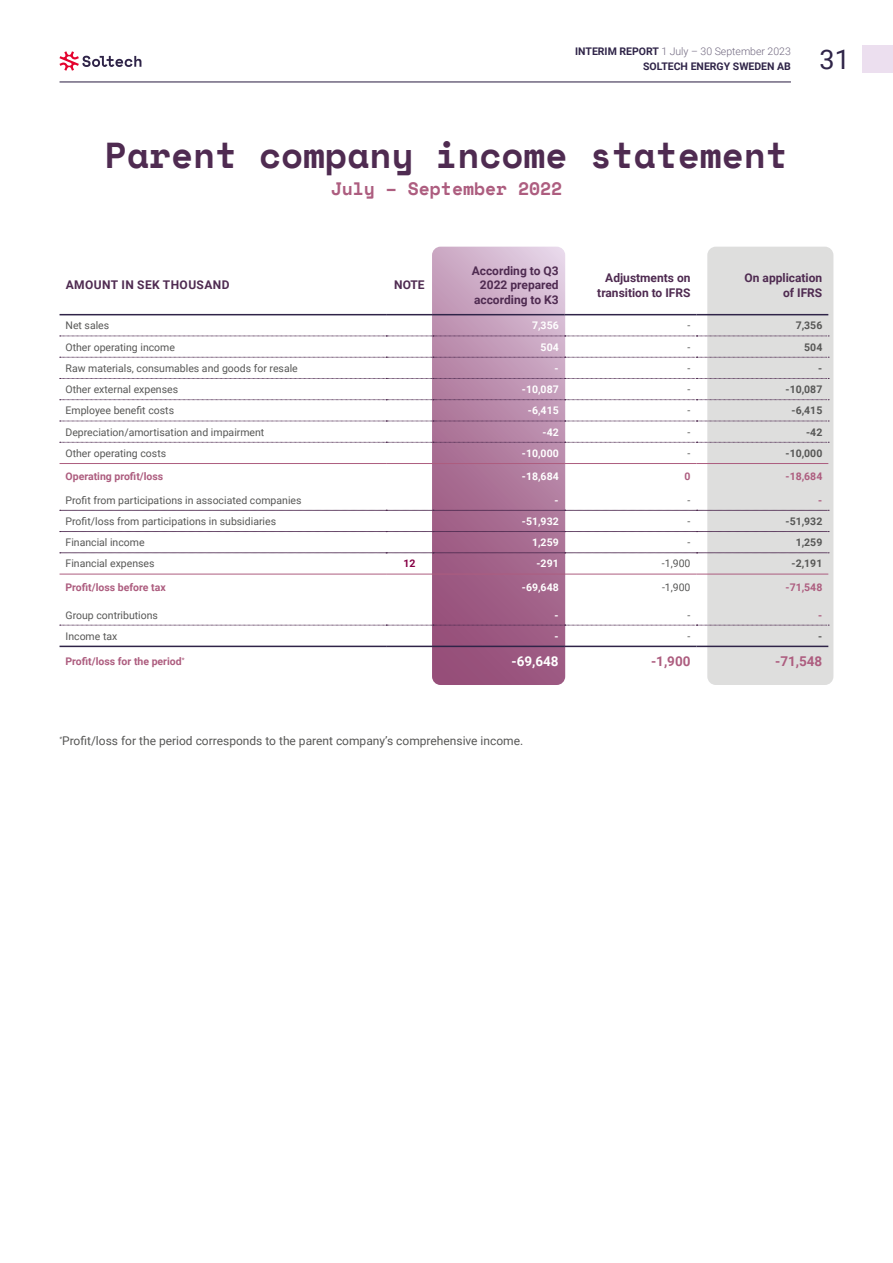
<style>
.page{position:relative;width:893px;height:1263px;background:#fff}
.page>*{position:absolute;margin:0;border:0;box-sizing:border-box;transform-origin:0 0}
.t1{font:700 36px "Space Mono";color:#4f2b51}
.t2{font:27px "Roboto";color:#2f2448}
.t3{font:700 18px "Space Mono";color:#ad5d7f}
.t4{font:700 13.5px "Roboto";color:#ad5d7f}
.t5{font:700 13.5px "Roboto";color:#fff}
.t6{font:700 12px/14.4px "Roboto";color:#4f2b51;text-align:right}
.t7{font:12px "Roboto";color:#575756}
.t8{font:700 12px "Roboto";letter-spacing:.035em;color:#4f2b51}
.t9{font:10.5px "Roboto";color:#575756}
.t10{font:700 10.5px "Roboto";color:#ad5d7f}
.t11{font:700 10.5px "Roboto";color:#fff}
.t12{font:700 10.5px/15px "Roboto";color:#2f2448;text-align:right}
.t13{font:700 10.5px "Roboto";color:#575756}
.t14{font:700 10.5px "Roboto";color:#860045}
.s1{font-weight:300;color:#70677f}
</style>
<div class="page">
<div style="left:707px;top:247px;width:126px;height:438px;background:#dededd;border-radius:9px"></div>
<svg style="left:432px;top:247px;width:133px;height:438px;background:#b17d9f"></svg>
<svg style="left:60px;top:336px;width:769px;height:1px"></svg>
<svg style="left:60px;top:357px;width:769px;height:1px"></svg>
<svg style="left:60px;top:378px;width:769px;height:1px"></svg>
<svg style="left:60px;top:399px;width:769px;height:1px"></svg>
<svg style="left:60px;top:421px;width:769px;height:1px"></svg>
<svg style="left:60px;top:442px;width:769px;height:1px"></svg>
<svg style="left:60px;top:510px;width:769px;height:1px"></svg>
<svg style="left:60px;top:531px;width:769px;height:1px"></svg>
<svg style="left:60px;top:553px;width:769px;height:1px"></svg>
<svg style="left:60px;top:625px;width:769px;height:1px"></svg>
<hr style="left:60px;top:463px;width:326px;height:1px;background:#ad5d7f">
<hr style="left:386px;top:463px;width:47px;height:1px;background:#ad5d7f">
<hr style="left:433px;top:463px;width:132px;height:1px;background:#ad5d7f">
<hr style="left:565px;top:463px;width:131px;height:1px;background:#ad5d7f">
<hr style="left:696px;top:463px;width:132px;height:1px;background:#ad5d7f">
<hr style="left:60px;top:574px;width:326px;height:1px;background:#ad5d7f">
<hr style="left:386px;top:574px;width:47px;height:1px;background:#ad5d7f">
<hr style="left:433px;top:574px;width:132px;height:1px;background:#ad5d7f">
<hr style="left:565px;top:574px;width:131px;height:1px;background:#ad5d7f">
<hr style="left:696px;top:574px;width:132px;height:1px;background:#ad5d7f">
<hr style="left:60px;top:646px;width:326px;height:1px;background:#2f2448">
<hr style="left:386px;top:646px;width:47px;height:1px;background:#2f2448">
<hr style="left:433px;top:646px;width:132px;height:1px;background:#2f2448">
<hr style="left:565px;top:646px;width:131px;height:1px;background:#2f2448">
<hr style="left:696px;top:646px;width:132px;height:1px;background:#2f2448">
<hr style="left:60px;top:314px;width:326px;height:1px;background:#2f2448">
<hr style="left:386px;top:314px;width:47px;height:1px;background:#2f2448">
<hr style="left:433px;top:314px;width:132px;height:1px;background:#2f2448">
<hr style="left:565px;top:314px;width:131px;height:1px;background:#2f2448">
<hr style="left:696px;top:314px;width:132px;height:1px;background:#2f2448">
<div style="left:863px;top:45px;width:30px;height:28px;background:#ecdfef"></div>
<svg style="left:60px;top:51px;width:81px;height:20px"></svg>
<hr style="left:60px;top:81px;width:731px;height:2px;background:#70677f">
<p class="t12" style="left:575px;top:44px;width:217px">INTERIM REPORT <span class="s1">1 July – 30 September 2023<br></span>SOLTECH ENERGY SWEDEN AB</p>
<h2 class="t2" style="left:819px;top:41px;width:32px">31</h2>
<h1 class="t1" style="left:105px;top:128px;width:684px">Parent company income statement</h1>
<h3 class="t3" style="left:331px;top:175px;width:233px">July – September 2022</h3>
<p class="t8" style="left:66px;top:277px;width:165px">AMOUNT IN SEK THOUSAND</p>
<p class="t6" style="left:394px;top:277px;width:32px">NOTE</p>
<p class="t6" style="left:472px;top:263px;width:88px">According to Q3<br>2022 prepared according to K3</p>
<p class="t6" style="left:597px;top:270px;width:95px">Adjustments on transition to IFRS</p>
<p class="t6" style="left:745px;top:270px;width:79px">On application of IFRS</p>
<p class="t9" style="left:66px;top:318px;width:45px">Net sales</p>
<p class="t11" style="left:532px;top:318px;width:28px">7,356</p>
<p class="t9" style="left:688px;top:318px;width:4px">-</p>
<p class="t13" style="left:796px;top:318px;width:28px">7,356</p>
<p class="t9" style="left:66px;top:339px;width:111px">Other operating income</p>
<p class="t11" style="left:541px;top:339px;width:20px">504</p>
<p class="t9" style="left:688px;top:339px;width:4px">-</p>
<p class="t13" style="left:804px;top:339px;width:20px">504</p>
<p class="t9" style="left:66px;top:361px;width:234px">Raw materials, consumables and goods for resale</p>
<p class="t11" style="left:555px;top:361px;width:6px">-</p>
<p class="t9" style="left:688px;top:361px;width:4px">-</p>
<p class="t13" style="left:818px;top:361px;width:6px">-</p>
<p class="t9" style="left:66px;top:382px;width:114px">Other external expenses</p>
<p class="t11" style="left:522px;top:382px;width:38px">-10,087</p>
<p class="t9" style="left:688px;top:382px;width:4px">-</p>
<p class="t13" style="left:786px;top:382px;width:38px">-10,087</p>
<p class="t9" style="left:66px;top:403px;width:110px">Employee benefit costs</p>
<p class="t11" style="left:528px;top:403px;width:32px">-6,415</p>
<p class="t9" style="left:688px;top:403px;width:4px">-</p>
<p class="t13" style="left:792px;top:403px;width:32px">-6,415</p>
<p class="t9" style="left:66px;top:424px;width:200px">Depreciation/amortisation and impairment</p>
<p class="t11" style="left:543px;top:424px;width:18px">-42</p>
<p class="t9" style="left:688px;top:424px;width:4px">-</p>
<p class="t13" style="left:806px;top:424px;width:18px">-42</p>
<p class="t9" style="left:66px;top:446px;width:102px">Other operating costs</p>
<p class="t11" style="left:522px;top:446px;width:38px">-10,000</p>
<p class="t9" style="left:688px;top:446px;width:4px">-</p>
<p class="t13" style="left:786px;top:446px;width:38px">-10,000</p>
<p class="t10" style="left:66px;top:469px;width:99px">Operating profit/loss</p>
<p class="t11" style="left:522px;top:469px;width:38px">-18,684</p>
<p class="t10" style="left:684px;top:469px;width:8px">0</p>
<p class="t10" style="left:786px;top:469px;width:38px">-18,684</p>
<p class="t9" style="left:66px;top:493px;width:237px">Profit from participations in associated companies</p>
<p class="t11" style="left:555px;top:493px;width:6px">-</p>
<p class="t9" style="left:688px;top:493px;width:4px">-</p>
<p class="t10" style="left:818px;top:493px;width:6px">-</p>
<p class="t9" style="left:66px;top:514px;width:212px">Profit/loss from participations in subsidiaries</p>
<p class="t11" style="left:522px;top:514px;width:38px">-51,932</p>
<p class="t9" style="left:688px;top:514px;width:4px">-</p>
<p class="t13" style="left:786px;top:514px;width:38px">-51,932</p>
<p class="t9" style="left:66px;top:535px;width:81px">Financial income</p>
<p class="t11" style="left:532px;top:535px;width:28px">1,259</p>
<p class="t9" style="left:688px;top:535px;width:4px">-</p>
<p class="t13" style="left:796px;top:535px;width:28px">1,259</p>
<p class="t9" style="left:66px;top:556px;width:90px">Financial expenses</p>
<p class="t14" style="left:403px;top:556px;width:14px">12</p>
<p class="t11" style="left:537px;top:556px;width:24px">-291</p>
<p class="t9" style="left:662px;top:556px;width:30px">-1,900</p>
<p class="t13" style="left:792px;top:556px;width:32px">-2,191</p>
<p class="t10" style="left:66px;top:580px;width:102px">Profit/loss before tax</p>
<p class="t11" style="left:522px;top:580px;width:38px">-69,648</p>
<p class="t9" style="left:662px;top:580px;width:30px">-1,900</p>
<p class="t10" style="left:786px;top:580px;width:38px">-71,548</p>
<p class="t9" style="left:66px;top:608px;width:94px">Group contributions</p>
<p class="t11" style="left:555px;top:608px;width:6px">-</p>
<p class="t9" style="left:688px;top:608px;width:4px">-</p>
<p class="t10" style="left:818px;top:608px;width:6px">-</p>
<p class="t9" style="left:66px;top:629px;width:53px">Income tax</p>
<p class="t11" style="left:555px;top:629px;width:6px">-</p>
<p class="t9" style="left:688px;top:629px;width:4px">-</p>
<p class="t13" style="left:818px;top:629px;width:6px">-</p>
<p class="t10" style="left:66px;top:654px;width:121px">Profit/loss for the period<sup>*</sup></p>
<p class="t5" style="left:511px;top:652px;width:49px">-69,648</p>
<p class="t4" style="left:651px;top:652px;width:41px">-1,900</p>
<p class="t4" style="left:775px;top:652px;width:49px">-71,548</p>
<p class="t7" style="left:60px;top:732px;width:465px"><sup>*</sup>Profit/loss for the period corresponds to the parent company’s comprehensive income.</p>
</div>
